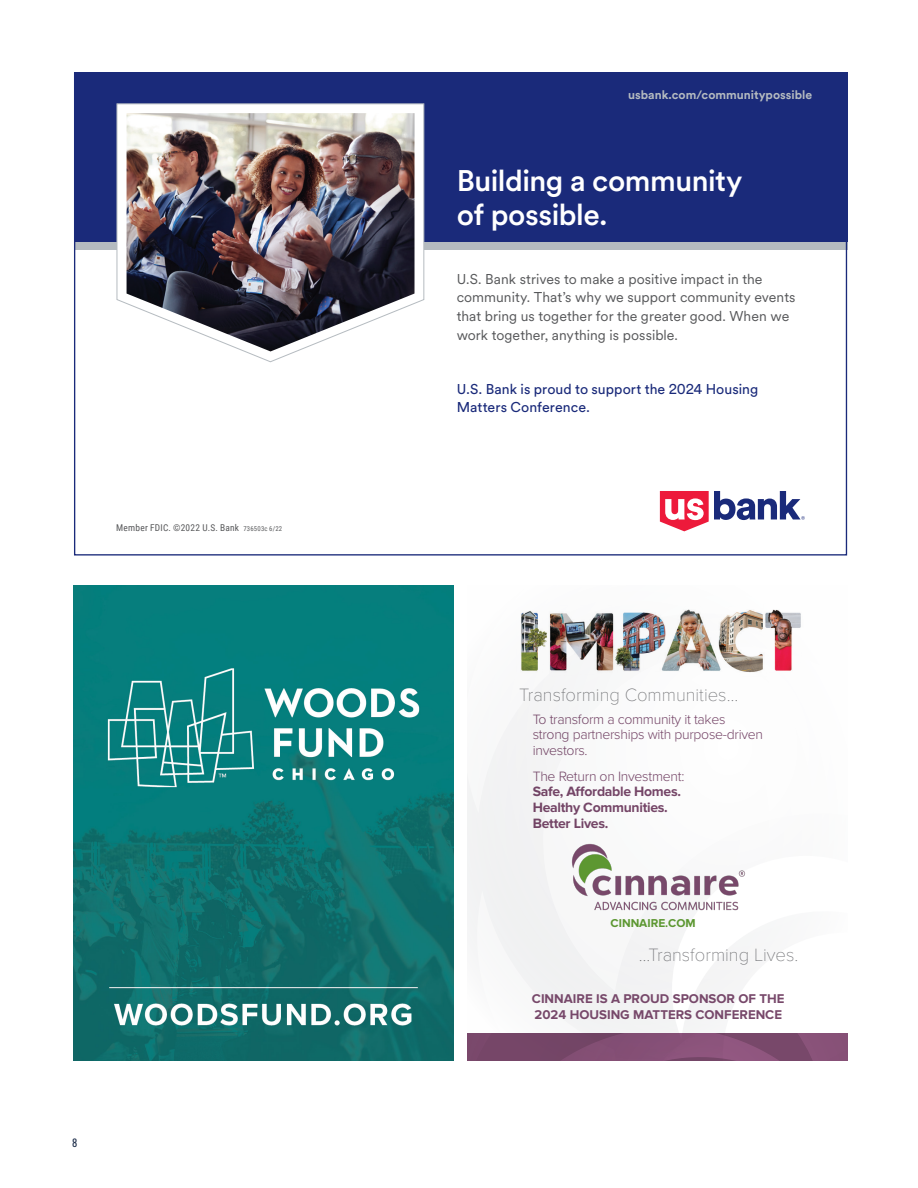
<style>
.page{position:relative;width:918px;height:1188px;background:#fff}
.page>*{position:absolute;margin:0;border:0;box-sizing:border-box;transform-origin:0 0}
.t1{font:500 29.55px/33.6px "U.S.Bank Circular";letter-spacing:-.015em;color:#fff}
.t2{font:100 18.45px "Proxima Nova T";color:#727376}
.t3{font:14.1px/18.8px "U.S.Bank Circular";color:#57585a}
.t4{font:14.1px/18.8px "U.S.Bank Circular";color:#1a2a7a}
.t5{font:300 13.95px/15.8px "Proxima Nova";letter-spacing:-.02em;color:#78486a}
.t6{font:700 13.95px/15.8px "Proxima Nova";letter-spacing:-.02em;color:#78486a}
.t7{font:700 13.2px/15.9px "Proxima Nova";color:#77486a}
.t8{font:700 12.15px "U.S.Bank Circular";color:#b5bbc0}
.t9{font:700 11.85px "Proxima Nova";color:#5c9731}
.t10{font:10.5px "Oswald";color:#21314d}
.t11{font:9.45px "Roboto Condensed";letter-spacing:.025em;color:#57585a}
.s1{font-size:6.75px}
.s2{font-weight:300}
</style>
<div class="page">
<div style="left:74px;top:81px;width:773px;height:169px;background:#b5bbc0"></div>
<div style="left:74px;top:72px;width:773px;height:169px;background:#1a2a7a"></div>
<svg style="left:116px;top:103px;width:309px;height:260px"></svg>
<svg style="left:660px;top:491px;width:145px;height:40px"></svg>
<img style="left:127px;top:113px;width:288px;height:238px">
<img style="left:73px;top:585px;width:381px;height:476px">
<img style="left:467px;top:609px;width:334px;height:204px">
<svg style="left:543px;top:645px;width:258px;height:211px"></svg>
<svg style="left:467px;top:856px;width:380px;height:204px"></svg>
<img style="left:568px;top:842px;width:180px;height:70px">
<p class="t11" style="left:116px;top:521px;width:168px">Member FDIC. ©2022 U.S. Bank <span class="s1">736503c 6/22</span></p>
<p class="t10" style="left:72px;top:1133px;width:7px">8</p>
<p class="t8" style="left:628px;top:87px;width:186px">usbank.com/communitypossible</p>
<p class="t1" style="left:457px;top:162px;width:287px">Building a community of possible.</p>
<p class="t3" style="left:457px;top:269px;width:340px">U.S. Bank strives to make a positive impact in the community. That’s why we support community events that bring us together for the greater good. When we work together, anything is possible.</p>
<p class="t4" style="left:457px;top:379px;width:303px">U.S. Bank is proud to support the 2024 Housing<br>Matters Conference.</p>
<p class="t2" style="left:519px;top:684px;width:220px">Transforming Communities…</p>
<p class="t5" style="left:533px;top:712px;width:232px">To transform a community it takes strong partnerships with purpose-driven investors.</p>
<p class="t6" style="left:533px;top:769px;width:153px"><span class="s2">The Return on Investment:<br></span>Safe, Affordable Homes.<br>Healthy Communities.<br>Better Lives.</p>
<p class="t9" style="left:611px;top:916px;width:87px">CINNAIRE.COM</p>
<p class="t2" style="left:639px;top:944px;width:161px">…Transforming Lives.</p>
<p class="t7" style="left:532px;top:992px;width:254px">CINNAIRE IS A PROUD SPONSOR OF THE<br>2024 HOUSING MATTERS CONFERENCE</p>
</div>
